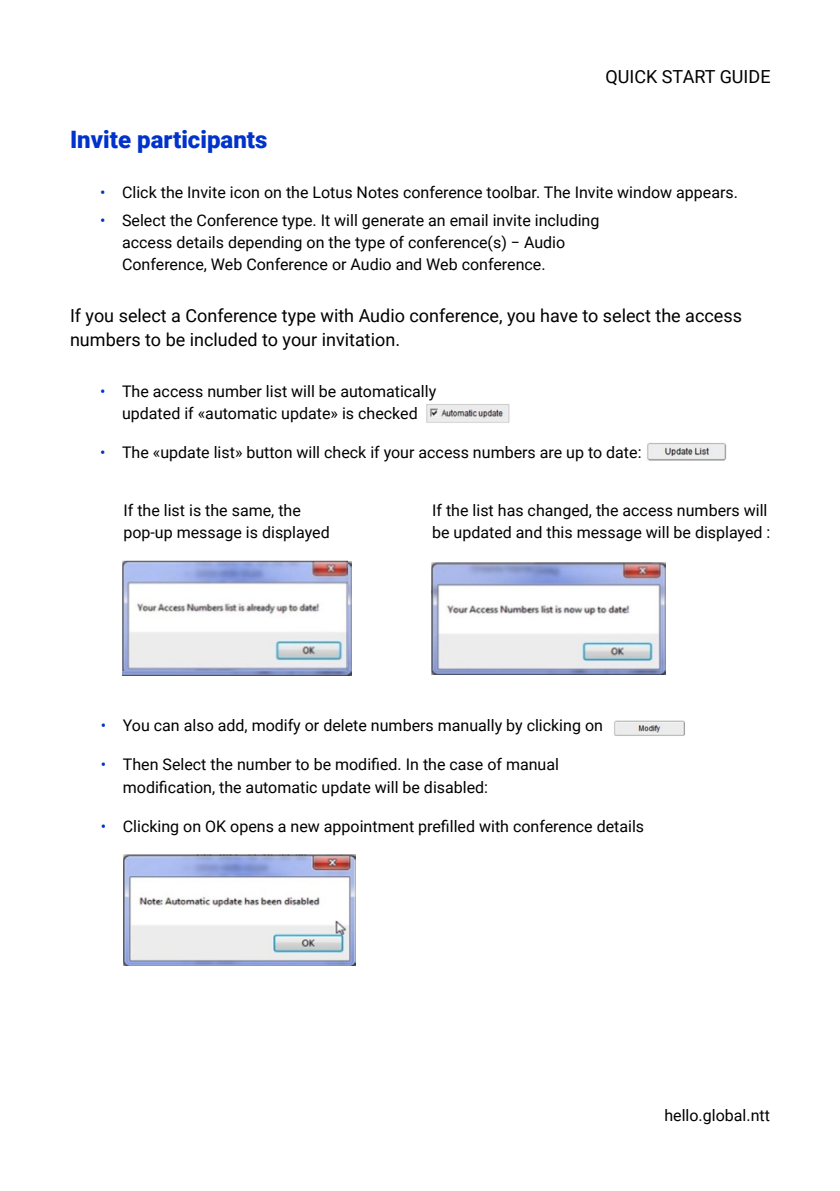
<style>
.page{position:relative;width:840px;height:1191px;background:#fff}
.page>*{position:absolute;margin:0;border:0;box-sizing:border-box;transform-origin:0 0}
.Headers{font:900 24px "Roboto";color:#03c}
.T1{font:18px/24px "Roboto";color:#000}
.Dusted_-_Cover_title{font:18px "Roboto";color:#000}
.T1-2{font:16px/22px "Roboto";color:#000}
.s1{color:#03c}
</style>
<div class="page">
<img style="left:122px;top:561px;width:229px;height:114px">
<img style="left:122px;top:560px;width:225px;height:111px">
<img style="left:431px;top:562px;width:233px;height:112px">
<img style="left:123px;top:854px;width:233px;height:111px">
<img style="left:614px;top:720px;width:71px;height:16px">
<img style="left:426px;top:404px;width:84px;height:19px">
<img style="left:647px;top:442px;width:80px;height:19px">
<p class="Dusted_-_Cover_title" style="left:605px;top:64px;width:166px">QUICK START GUIDE</p>
<p class="Headers" style="left:70px;top:123px;width:199px">Invite participants</p>
<p class="T1-2" style="left:100px;top:181px;width:639px"><span class="s1">•</span> Click the Invite icon on the Lotus Notes conference toolbar. The Invite window appears.</p>
<p class="T1-2" style="left:122px;top:209px;width:478px;text-indent:-22px"><span class="s1">•</span> Select the Conference type. It will generate an email invite including access details depending on the type of conference(s) − Audio<br>Conference, Web Conference or Audio and Web conference.</p>
<p class="T1" style="left:70px;top:303px;width:673px">If you select a Conference type with Audio conference, you have to select the access numbers to be included to your invitation.</p>
<p class="T1-2" style="left:100px;top:379px;width:337px;text-align:center"><span class="s1">•</span> The access number list will be automatically updated if «automatic update» is checked</p>
<p class="T1-2" style="left:100px;top:440px;width:542px"><span class="s1">•</span> The «update list» button will check if your access numbers are up to date:</p>
<p class="T1-2" style="left:123px;top:498px;width:208px">If the list is the same, the pop-up message is displayed</p>
<p class="T1-2" style="left:432px;top:498px;width:339px">If the list has changed, the access numbers will be updated and this message will be displayed :</p>
<p class="T1-2" style="left:101px;top:714px;width:503px"><span class="s1">•</span> You can also add, modify or delete numbers manually by clicking on</p>
<p class="T1-2" style="left:123px;top:753px;width:437px;text-indent:-22px"><span class="s1">•</span> Then Select the number to be modified. In the case of manual modification, the automatic update will be disabled:</p>
<p class="T1-2" style="left:101px;top:814px;width:544px"><span class="s1">•</span> Clicking on OK opens a new appointment prefilled with conference details</p>
<p class="T1-2" style="left:664px;top:1103px;width:107px">hello.global.ntt</p>
</div>
